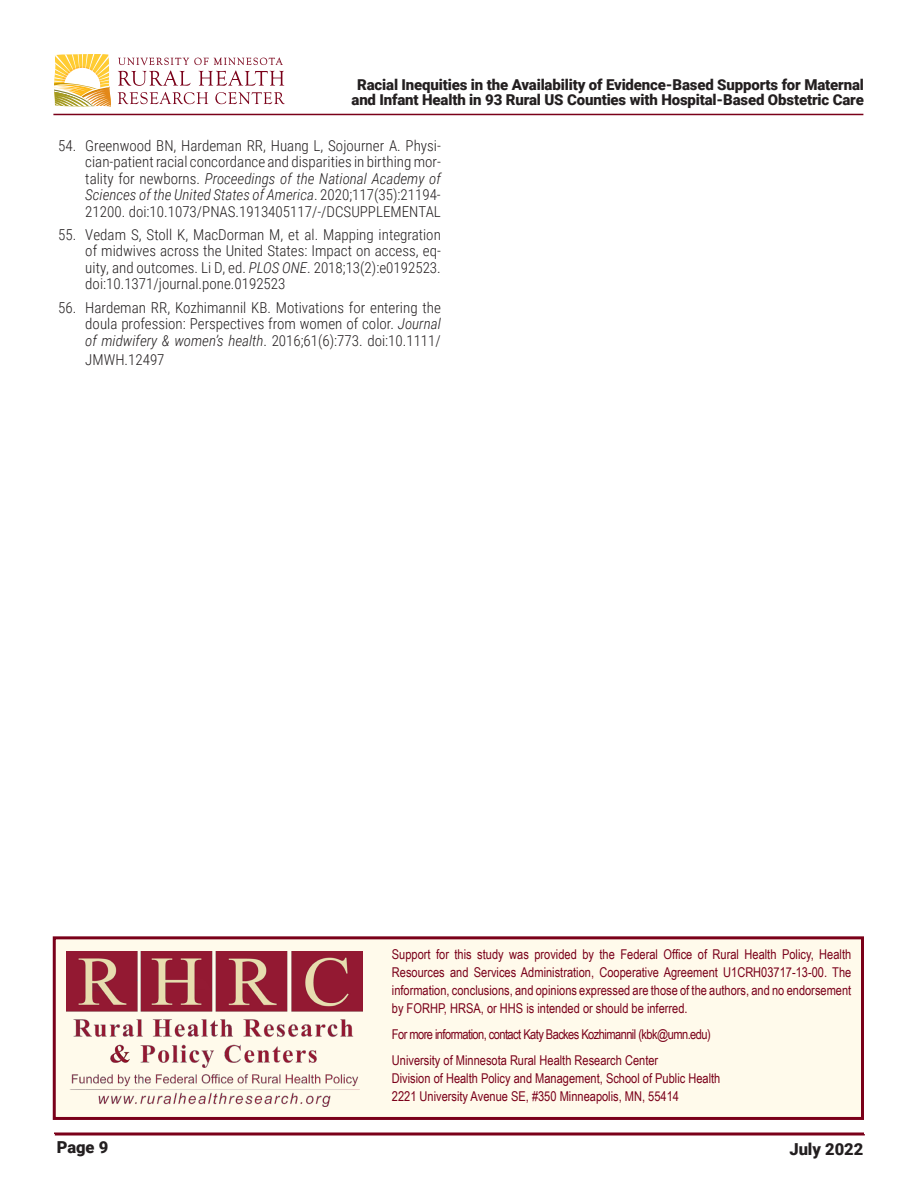
<style>
.page{position:relative;width:918px;height:1188px;background:#fff}
.page>*{position:absolute;margin:0;border:0;box-sizing:border-box;transform-origin:0 0}
.t1{font:900 16.5px "Roboto";color:#231f20}
.t2{font:300 15px/16.5px "Roboto Condensed";color:#231f20;text-align:justify}
.t3{font:900 15px/15px "Roboto";letter-spacing:-.01em;color:#231f20;text-align:center}
.t4{font:13.5px/18px "Arial Narrow";color:#7a0019;text-align:justify}
.t5{font:13.5px "Arial Narrow";letter-spacing:-.04em;color:#7a0019}
.s1{font-style:italic}
</style>
<div class="page">
<div style="left:53px;top:936px;width:811px;height:184px;background:#fffaeb;border:3px solid #7a0019"></div>
<img style="left:66px;top:951px;width:296px;height:156px">
<hr style="left:53px;top:114px;width:810px;height:1px;background:#7a0019">
<hr style="left:55px;top:1134px;width:810px;height:2px;background:#7a0019">
<svg style="left:118px;top:92px;width:90px;height:12px"></svg>
<svg style="left:215px;top:92px;width:70px;height:12px"></svg>
<svg style="left:118px;top:58px;width:166px;height:28px"></svg>
<svg style="left:54px;top:54px;width:57px;height:53px"></svg>
<hr style="left:54px;top:1132px;width:810px;height:2px;background:#7a0019">
<p class="t3" style="left:352px;top:76px;width:514px">Racial Inequities in the Availability of Evidence-Based Supports for Maternal and Infant Health in 93 Rural US Counties with Hospital-Based Obstetric Care</p>
<p class="t2" style="left:85px;top:137px;width:357px;text-indent:-27px">54. Greenwood BN, Hardeman RR, Huang L, Sojourner A. Physi&shy;cian-patient racial concordance and disparities in birthing mor&shy;tality for newborns. <span class="s1">Proceedings of the National Academy of Sciences of the United States of America</span>. 2020;117(35):21194- 21200. doi:10.1073/PNAS.1913405117/-/DCSUPPLEMENTAL</p>
<p class="t2" style="left:85px;top:226px;width:357px;text-indent:-27px">55. Vedam S, Stoll K, MacDorman M, et al. Mapping integration of midwives across the United States: Impact on access, eq&shy;uity, and outcomes. Li D, ed. <span class="s1">PLOS ONE</span>. 2018;13(2):e0192523. doi:10.1371/journal.pone.0192523</p>
<p class="t2" style="left:85px;top:299px;width:357px;text-indent:-27px">56. Hardeman RR, Kozhimannil KB. Motivations for entering the doula profession: Perspectives from women of color. <span class="s1">Journal of midwifery &amp; women’s health</span>. 2016;61(6):773. doi:10.1111/</p>
<p class="t2" style="left:85px;top:351px;width:81px">JMWH.12497</p>
<p class="t4" style="left:392px;top:945px;width:461px">Support for this study was provided by the Federal Office of Rural Health Policy, Health Resources and Services Administration, Cooperative Agreement U1CRH03717-13-00. The information, conclusions, and opinions expressed are those of the authors, and no endorsement by FORHP, HRSA, or HHS is intended or should be inferred.</p>
<p class="t5" style="left:392px;top:1024px;width:320px">For more information, contact Katy Backes Kozhimannil (kbk@umn.edu)</p>
<p class="t4" style="left:392px;top:1051px;width:330px;text-align:left">University of Minnesota Rural Health Research Center<br>Division of Health Policy and Management, School of Public Health<br>2221 University Avenue SE, #350 Minneapolis, MN, 55414</p>
<p class="t1" style="left:57px;top:1135px;width:53px">Page 9</p>
<p class="t1" style="left:789px;top:1137px;width:75px">July 2022</p>
</div>
